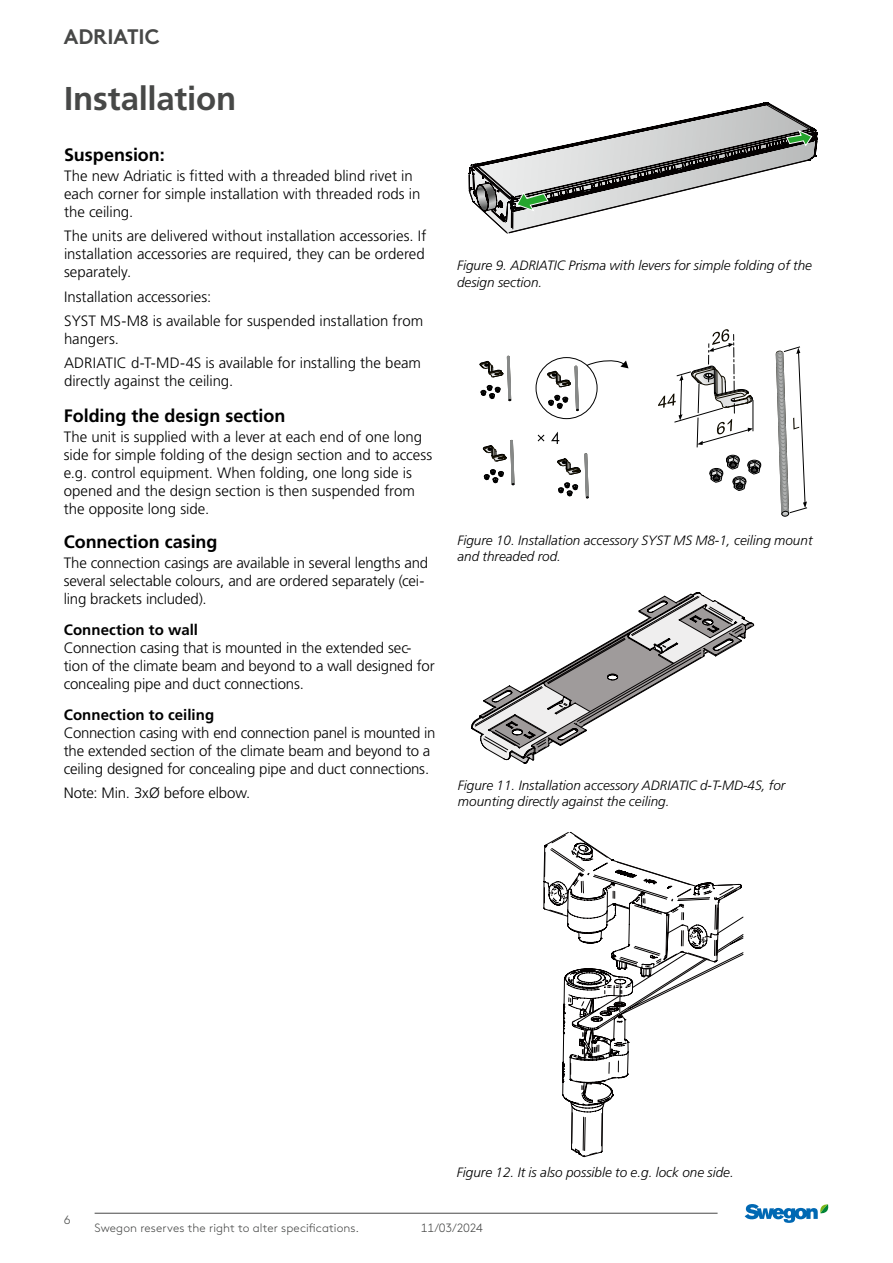
<style>
.page{position:relative;width:893px;height:1263px;background:#fff}
.page>*{position:absolute;margin:0;border:0;box-sizing:border-box;transform-origin:0 0}
.t1{font:700 33px "Frutiger LT Pro";letter-spacing:-.005em;color:#474847}
.t2{font:700 21px "Swegon Brown";color:#474847}
.t3{font:700 18px "Frutiger LT Pro";color:#000}
.t4{font:300 15px/18px "Frutiger LT Pro";letter-spacing:-.005em;color:#000}
.t5{font:700 15px "Frutiger LT Pro";letter-spacing:.005em;color:#000}
.t6{font:italic 300 13.5px/16.2px "Frutiger LT Pro";color:#000}
.t7{font:300 12px "Swegon Brown";letter-spacing:.005em;color:#474847}
</style>
<div class="page">
<hr style="left:95px;top:1213px;width:623px;height:1px;background:#474847">
<svg style="left:745px;top:1204px;width:84px;height:19px"></svg>
<svg style="left:776px;top:346px;width:32px;height:170px"></svg>
<svg style="left:538px;top:435px;width:6px;height:6px"></svg>
<svg style="left:551px;top:432px;width:8px;height:12px"></svg>
<svg style="left:658px;top:329px;width:95px;height:119px"></svg>
<svg style="left:709px;top:455px;width:52px;height:36px"></svg>
<svg style="left:535px;top:357px;width:93px;height:62px"></svg>
<svg style="left:480px;top:356px;width:31px;height:45px"></svg>
<svg style="left:557px;top:453px;width:32px;height:45px"></svg>
<svg style="left:483px;top:440px;width:31px;height:45px"></svg>
<svg style="left:469px;top:102px;width:348px;height:132px"></svg>
<svg style="left:471px;top:592px;width:283px;height:171px"></svg>
<svg style="left:543px;top:831px;width:201px;height:326px"></svg>
<h2 class="t2" style="left:64px;top:20px;width:98px">ADRIATIC</h2>
<h1 class="t1" style="left:64px;top:79px;width:174px">Installation</h1>
<p class="t3" style="left:64px;top:144px;width:102px">Suspension:</p>
<p class="t4" style="left:64px;top:167px;width:358px">The new Adriatic is fitted with a threaded blind rivet in each corner for simple installation with threaded rods in the ceiling.</p>
<p class="t4" style="left:64px;top:227px;width:364px;text-align:justify">The units are delivered without installation accessories. If installation accessories are required, they can be ordered separately.</p>
<p class="t4" style="left:64px;top:284px;width:361px;line-height:24.3px">Installation accessories:<br>SYST MS-M8 is available for suspended installation from</p>
<p class="t4" style="left:64px;top:327px;width:359px;line-height:24.3px">hangers.<br>ADRIATIC d-T-MD-4S is available for installing the beam</p>
<p class="t4" style="left:64px;top:372px;width:171px">directly against the ceiling.</p>
<p class="t3" style="left:64px;top:405px;width:223px">Folding the design section</p>
<p class="t4" style="left:64px;top:428px;width:370px">The unit is supplied with a lever at each end of one long side for simple folding of the design section and to access e.g. control equipment. When folding, one long side is opened and the design section is then suspended from the opposite long side.</p>
<p class="t3" style="left:64px;top:531px;width:155px">Connection casing</p>
<p class="t4" style="left:64px;top:554px;width:366px">The connection casings are available in several lengths and several selectable colours, and are ordered separately (cei&shy;ling brackets included).</p>
<p class="t5" style="left:64px;top:621px;width:136px">Connection to wall</p>
<p class="t4" style="left:64px;top:639px;width:372px">Connection casing that is mounted in the extended sec&shy;tion of the climate beam and beyond to a wall designed for concealing pipe and duct connections.</p>
<p class="t5" style="left:64px;top:706px;width:152px">Connection to ceiling</p>
<p class="t4" style="left:64px;top:724px;width:373px">Connection casing with end connection panel is mounted in the extended section of the climate beam and beyond to a ceiling designed for concealing pipe and duct connections.</p>
<p class="t4" style="left:64px;top:784px;width:188px">Note: Min. 3xØ before elbow.</p>
<p class="t6" style="left:457px;top:258px;width:356px">Figure 9. ADRIATIC Prisma with levers for simple folding of the design section.</p>
<p class="t6" style="left:457px;top:532px;width:357px">Figure 10. Installation accessory SYST MS M8-1, ceiling mount and threaded rod.</p>
<p class="t6" style="left:458px;top:777px;width:329px">Figure 11. Installation accessory ADRIATIC d-T-MD-4S, for mounting directly against the ceiling.</p>
<p class="t6" style="left:457px;top:1164px;width:278px">Figure 12. It is also possible to e.g. lock one side.</p>
<p class="t7" style="left:64px;top:1211px;width:8px">6</p>
<p class="t7" style="left:95px;top:1219px;width:266px">Swegon reserves the right to alter specifications.</p>
<p class="t7" style="left:421px;top:1219px;width:63px">11/03/2024</p>
</div>
